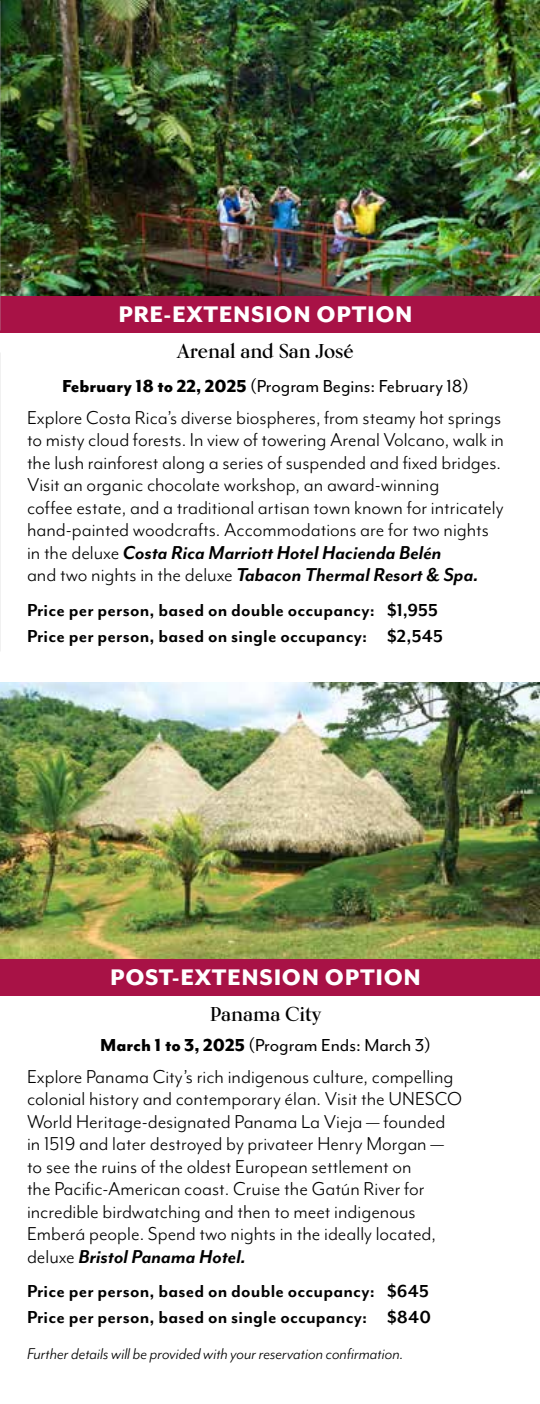
<style>
.page{position:relative;width:540px;height:1404px;background:#fff}
.page>*{position:absolute;margin:0;border:0;box-sizing:border-box;transform-origin:0 0}
.t1{font:800 26px "Mr Eaves Mod OT";letter-spacing:.025em;color:#fff}
.t2{font:21.6px/22.6px "Mr Eaves Mod OT";color:#000}
.t3{font:700 20px/25.6px "Mr Eaves Mod OT";letter-spacing:.01em;color:#000}
.t4{font:20px "Mr Eaves Mod OT";color:#000}
.t5{font:700 20px "Kumlien Pro";color:#000}
.t6{font:italic 18px "Mr Eaves Mod OT";color:#000}
.s1{font-weight:800}
.s2{font-weight:700;font-style:italic}
</style>
<div class="page">
<img style="left:0;top:683px;width:540px;height:276px">
<img style="left:0;top:0;width:540px;height:296px">
<div style="left:0;top:959px;width:540px;height:36px;background:#a81246"></div>
<div style="left:0;top:296px;width:540px;height:36px;background:#a81246"></div>
<img style="left:0;top:352px;width:1px;height:299px">
<p class="t1" style="left:118px;top:299px;width:296px">PRE‑EXTENSION OPTION</p>
<p class="t5" style="left:177px;top:339px;width:178px">Arenal and San José</p>
<p class="t4" style="left:62px;top:375px;width:408px"><span class="s1">February 18 to 22, 2025</span> (Program Begins: February 18)</p>
<p class="t2" style="left:27px;top:406px;width:478px">Explore Costa Rica’s diverse biospheres, from steamy hot springs to misty cloud forests. In view of towering Arenal Volcano, walk in the lush rainforest along a series of suspended and fixed bridges.<br>Visit an organic chocolate workshop, an award‑winning<br>coffee estate, and a traditional artisan town known for intricately hand‑painted woodcrafts. Accommodations are for two nights in the deluxe <span class="s2">Costa Rica Marriott Hotel Hacienda Belén<br></span>and two nights in the deluxe <span class="s2">Tabacon Thermal Resort &amp; Spa.</span></p>
<p class="t3" style="left:27px;top:597px;width:417px">Price per person, based on double occupancy: $1,955<br>Price per person, based on single occupancy: $2,545</p>
<p class="t1" style="left:110px;top:962px;width:312px">POST‑EXTENSION OPTION</p>
<p class="t5" style="left:210px;top:1002px;width:113px">Panama City</p>
<p class="t4" style="left:100px;top:1034px;width:332px"><span class="s1">March 1 to 3, 2025</span> (Program Ends: March 3)</p>
<p class="t2" style="left:27px;top:1065px;width:437px">Explore Panama City’s rich indigenous culture, compelling colonial history and contemporary élan. Visit the UNESCO World Heritage‑designated Panama La Vieja — founded in 1519 and later destroyed by privateer Henry Morgan — to see the ruins of the oldest European settlement on<br>the Pacific‑American coast. Cruise the Gatún River for incredible birdwatching and then to meet indigenous Emberá people. Spend two nights in the ideally located, deluxe <span class="s2">Bristol Panama Hotel.</span></p>
<p class="t3" style="left:27px;top:1278px;width:406px">Price per person, based on double occupancy: $645<br>Price per person, based on single occupancy: $840</p>
<p class="t6" style="left:27px;top:1344px;width:378px">Further details will be provided with your reservation confirmation.</p>
</div>
